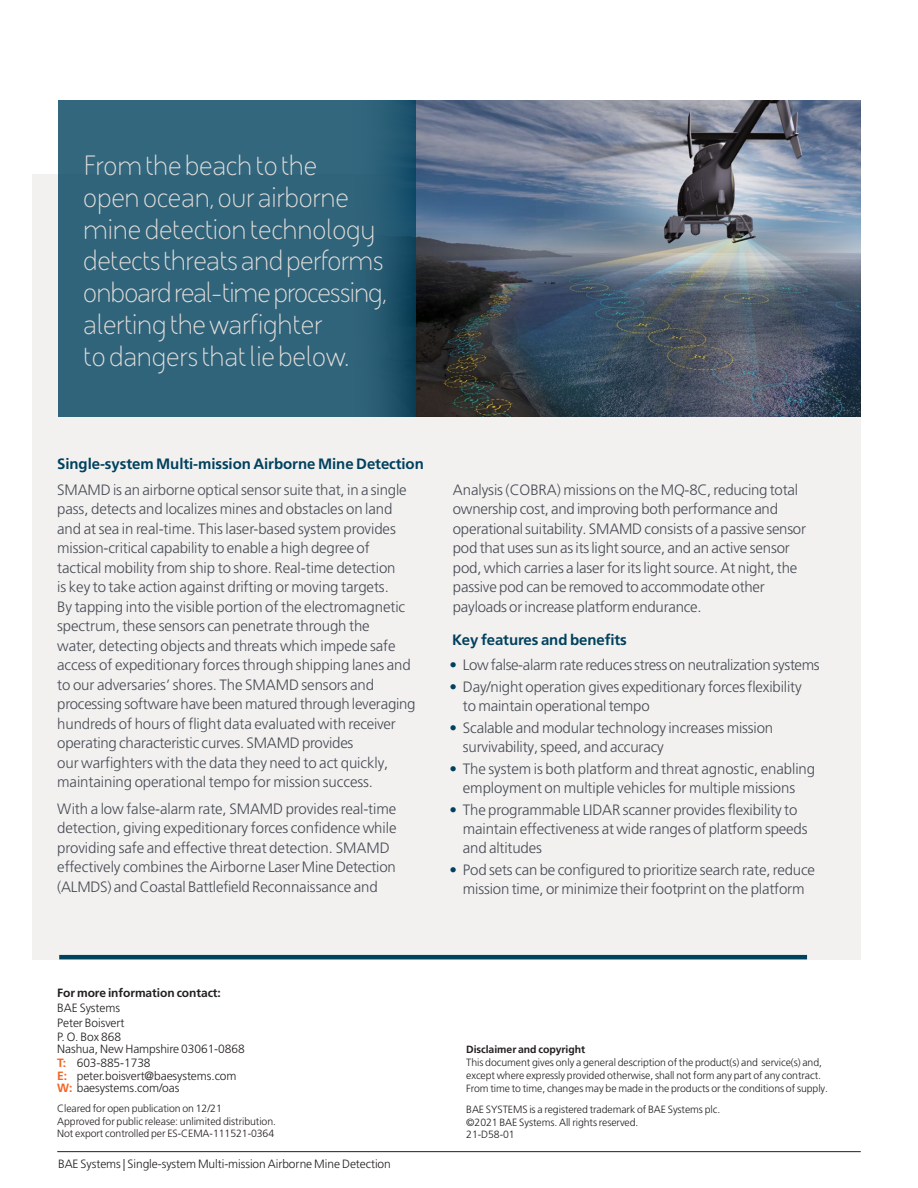
<style>
.page{position:relative;width:918px;height:1188px;background:#fff}
.page>*{position:absolute;margin:0;border:0;box-sizing:border-box;transform-origin:0 0}
.Capitals___Rule_Pull{font:28.5px/32px "BAE Systems";letter-spacing:-.01em;color:#e3deda}
.Text___9_5_11pt{font:300 15px/19.5px "Frutiger LT Pro";letter-spacing:-.01em;color:#474c55}
.Text___9_5_11pt-2{font:700 15px "Frutiger LT Pro";letter-spacing:-.005em;color:#00415e}
.Text___9_5_11pt-3{font:300 12px/12.8px "Frutiger LT Pro";letter-spacing:-.005em;color:#231f20}
.Header___footer_-_8{font:300 12px "Frutiger LT Pro";letter-spacing:-.005em;color:#231f20}
.Company_info{font:700 12px "Frutiger LT Pro";letter-spacing:-.005em;color:#231f20}
.Company_info-2{font:300 12px "Frutiger LT Pro";letter-spacing:-.005em;color:#231f20}
.Disclaimer{font:300 10.5px/12.8px "Frutiger LT Pro";letter-spacing:-.005em;color:#231f20}
.Company_info-3{font:300 10.5px/12.8px "Frutiger LT Pro";letter-spacing:-.005em;color:#231f20}
.Disclaimer-2{font:700 10.5px "Frutiger LT Pro";letter-spacing:-.005em;color:#231f20}
.s1{color:#00415e}
.s2{font-weight:700;color:#f26522}
</style>
<div class="page">
<div style="left:32px;top:174px;width:829px;height:785px;background:#f3f1f0"></div>
<img style="left:416px;top:100px;width:445px;height:317px">
<hr style="left:59px;top:955px;width:748px;height:4px;background:#00415e">
<svg style="left:58px;top:100px;width:358px;height:317px;background:#2e6279"></svg>
<hr style="left:57px;top:1151px;width:804px;height:1px;background:#231f20">
<p class="Capitals___Rule_Pull" style="left:83px;top:148px;width:294px">From the beach to the open ocean, our airborne mine detection technology</p>
<p class="Capitals___Rule_Pull" style="left:83px;top:244px;width:305px">detects threats and performs onboard real-time processing, alerting the warfighter<br>to dangers that lie below.</p>
<p class="Text___9_5_11pt-2" style="left:57px;top:455px;width:368px">Single-system Multi-mission Airborne Mine Detection</p>
<p class="Text___9_5_11pt" style="left:57px;top:480px;width:360px">SMAMD is an airborne optical sensor suite that, in a single pass, detects and localizes mines and obstacles on land and at sea in real-time. This laser-based system provides mission-critical capability to enable a high degree of tactical mobility from ship to shore. Real-time detection<br>is key to take action against drifting or moving targets.<br>By tapping into the visible portion of the electromagnetic spectrum, these sensors can penetrate through the<br>water, detecting objects and threats which impede safe access of expeditionary forces through shipping lanes and to our adversaries’ shores. The SMAMD sensors and processing software have been matured through leveraging hundreds of hours of flight data evaluated with receiver operating characteristic curves. SMAMD provides<br>our warfighters with the data they need to act quickly, maintaining operational tempo for mission success.</p>
<p class="Text___9_5_11pt" style="left:57px;top:799px;width:341px">With a low false-alarm rate, SMAMD provides real-time detection, giving expeditionary forces confidence while providing safe and effective threat detection. SMAMD effectively combines the Airborne Laser Mine Detection (ALMDS) and Coastal Battlefield Reconnaissance and</p>
<p class="Text___9_5_11pt" style="left:453px;top:480px;width:355px">Analysis (COBRA) missions on the MQ-8C, reducing total ownership cost, and improving both performance and operational suitability. SMAMD consists of a passive sensor pod that uses sun as its light source, and an active sensor pod, which carries a laser for its light source. At night, the passive pod can be removed to accommodate other payloads or increase platform endurance.</p>
<p class="Text___9_5_11pt-2" style="left:452px;top:631px;width:176px">Key features and benefits</p>
<p class="Text___9_5_11pt" style="left:449px;top:655px;width:372px"><span class="s1">•</span> Low false-alarm rate reduces stress on neutralization systems</p>
<p class="Text___9_5_11pt" style="left:463px;top:678px;width:340px;line-height:18.8px;text-indent:-14px"><span class="s1">•</span> Day/night operation gives expeditionary forces flexibility to maintain operational tempo</p>
<p class="Text___9_5_11pt" style="left:463px;top:719px;width:312px;line-height:18.8px;text-indent:-14px"><span class="s1">•</span> Scalable and modular technology increases mission survivability, speed, and accuracy</p>
<p class="Text___9_5_11pt" style="left:449px;top:760px;width:367px;line-height:18.8px;text-align:center"><span class="s1">•</span> The system is both platform and threat agnostic, enabling employment on multiple vehicles for multiple missions</p>
<p class="Text___9_5_11pt" style="left:463px;top:801px;width:346px;line-height:18.8px;text-indent:-14px"><span class="s1">•</span> The programmable LIDAR scanner provides flexibility to maintain effectiveness at wide ranges of platform speeds and altitudes</p>
<p class="Text___9_5_11pt" style="left:449px;top:860px;width:367px;line-height:18.8px;text-align:center"><span class="s1">•</span> Pod sets can be configured to prioritize search rate, reduce mission time, or minimize their footprint on the platform</p>
<p class="Company_info" style="left:57px;top:986px;width:165px">For more information contact:</p>
<p class="Company_info-2" style="left:57px;top:1001px;width:64px">BAE Systems</p>
<p class="Text___9_5_11pt-3" style="left:57px;top:1017px;width:69px">Peter Boisvert</p>
<p class="Text___9_5_11pt-3" style="left:57px;top:1031px;width:189px;line-height:12px">P. O. Box 868<br>Nashua, New Hampshire 03061-0868</p>
<p class="Text___9_5_11pt-3" style="left:57px;top:1056px;width:181px"><span class="s2">T:</span> 603-885-1738<br><span class="s2">E:</span> peter.boisvert@baesystems.com<br><span class="s2">W:</span> baesystems.com/oas</p>
<p class="Company_info-3" style="left:57px;top:1102px;width:220px">Cleared for open publication on 12/21<br>Approved for public release: unlimited distribution.</p>
<p class="Company_info-3" style="left:57px;top:1127px;width:219px">Not export controlled per ES-CEMA-111521-0364</p>
<p class="Header___footer_-_8" style="left:58px;top:1157px;width:334px">BAE Systems | Single-system Multi-mission Airborne Mine Detection</p>
<p class="Disclaimer-2" style="left:466px;top:1043px;width:121px">Disclaimer and copyright</p>
<p class="Disclaimer" style="left:466px;top:1056px;width:363px">This document gives only a general description of the product(s) and service(s) and, except where expressly provided otherwise, shall not form any part of any contract.<br>From time to time, changes may be made in the products or the conditions of supply.</p>
<p class="Disclaimer" style="left:466px;top:1103px;width:256px">BAE SYSTEMS is a registered trademark of BAE Systems plc.</p>
<p class="Disclaimer" style="left:466px;top:1116px;width:174px">©2021 BAE Systems. All rights reserved.<br>21-D58-01</p>
</div>
